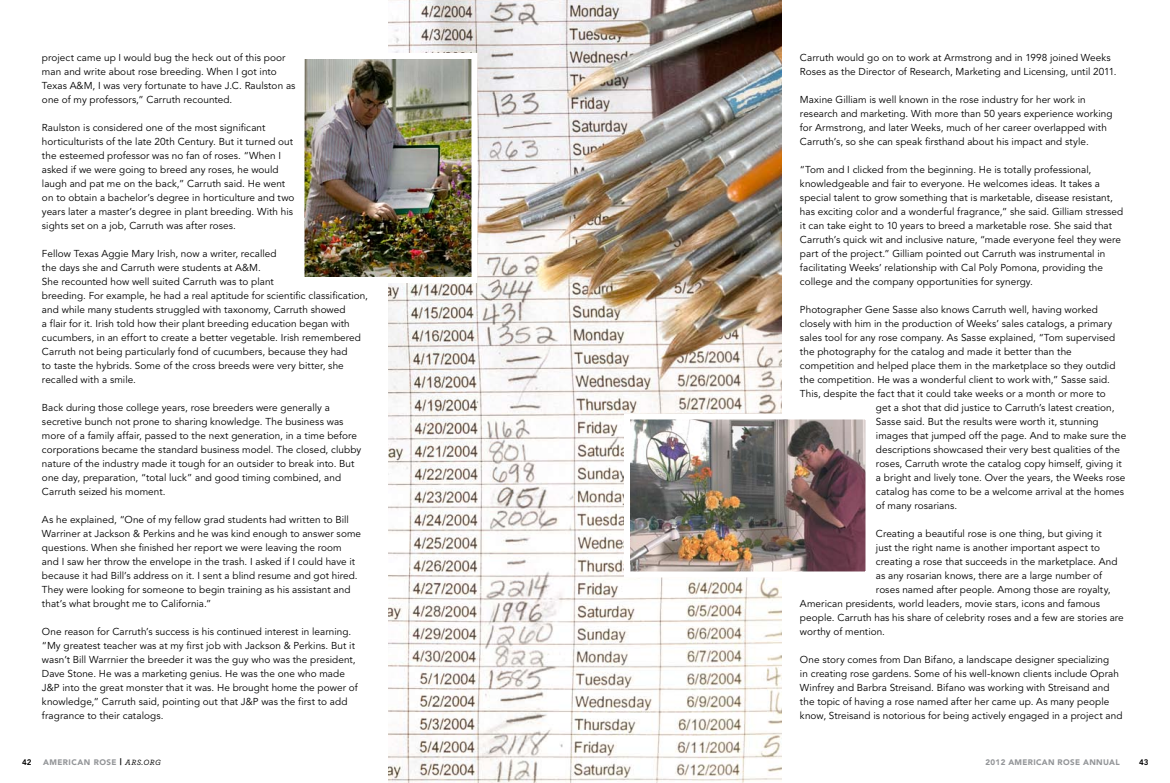
<style>
.page{position:relative;width:1170px;height:783px;background:#fff}
.page>*{position:absolute;margin:0;border:0;box-sizing:border-box;transform-origin:0 0}
.t1{font:10px/14px "Avenir";letter-spacing:.005em;color:#000}
.t2{font:900 8px "Avenir";letter-spacing:.04em;color:#939598}
.t3{font:900 8px "Avenir";letter-spacing:.06em;color:#939598}
.t4{font:800 8px "Avenir";color:#000}
.s1{font-weight:800;font-size:9px;color:#000}
.s2{font-family:"Archer";font-weight:500;font-style:italic;color:#000}
</style>
<div class="page">
<img style="left:388px;top:0;width:394px;height:783px">
<img style="left:305px;top:60px;width:166px;height:216px">
<div style="left:298px;top:53px;width:180px;height:230px;border:6px solid #fff"></div>
<img style="left:631px;top:420px;width:234px;height:150px">
<div style="left:624px;top:413px;width:248px;height:164px;border:6px solid #fff"></div>
<p class="t1" style="left:42px;top:50px;width:255px">project came up I would bug the heck out of this poor man and write about rose breeding. When I got into Texas A&amp;M, I was very fortunate to have J.C. Raulston as one of my professors,” Carruth recounted.</p>
<p class="t1" style="left:42px;top:120px;width:254px">Raulston is considered one of the most significant horticulturists of the late 20th Century. But it turned out the esteemed professor was no fan of roses. “When I asked if we were going to breed any roses, he would laugh and pat me on the back,” Carruth said. He went on to obtain a bachelor’s degree in horticulture and two years later a master’s degree in plant breeding. With his sights set on a job, Carruth was after roses.</p>
<p class="t1" style="left:42px;top:246px;width:328px">Fellow Texas Aggie Mary Irish, now a writer, recalled<br>the days she and Carruth were students at A&amp;M.<br>She recounted how well suited Carruth was to plant<br>breeding. For example, he had a real aptitude for scientific classification, and while many students struggled with taxonomy, Carruth showed<br>a flair for it. Irish told how their plant breeding education began with cucumbers, in an effort to create a better vegetable. Irish remembered Carruth not being particularly fond of cucumbers, because they had<br>to taste the hybrids. Some of the cross breeds were very bitter, she recalled with a smile.</p>
<p class="t1" style="left:42px;top:400px;width:321px">Back during those college years, rose breeders were generally a secretive bunch not prone to sharing knowledge. The business was more of a family affair, passed to the next generation, in a time before corporations became the standard business model. The closed, clubby nature of the industry made it tough for an outsider to break into. But one day, preparation, “total luck” and good timing combined, and Carruth seized his moment.</p>
<p class="t1" style="left:42px;top:512px;width:321px">As he explained, “One of my fellow grad students had written to Bill Warriner at Jackson &amp; Perkins and he was kind enough to answer some questions. When she finished her report we were leaving the room<br>and I saw her throw the envelope in the trash. I asked if I could have it because it had Bill’s address on it. I sent a blind resume and got hired.<br>They were looking for someone to begin training as his assistant and that’s what brought me to California.”</p>
<p class="t1" style="left:42px;top:624px;width:317px">One reason for Carruth’s success is his continued interest in learning. “My greatest teacher was at my first job with Jackson &amp; Perkins. But it wasn’t Bill Warrnier the breeder it was the guy who was the president, Dave Stone. He was a marketing genius. He was the one who made J&amp;P into the great monster that it was. He brought home the power of knowledge,” Carruth said, pointing out that J&amp;P was the first to add fragrance to their catalogs.</p>
<p class="t1" style="left:800px;top:50px;width:318px">Carruth would go on to work at Armstrong and in 1998 joined Weeks<br>Roses as the Director of Research, Marketing and Licensing, until 2011.</p>
<p class="t1" style="left:800px;top:92px;width:314px">Maxine Gilliam is well known in the rose industry for her work in research and marketing. With more than 50 years experience working for Armstrong, and later Weeks, much of her career overlapped with Carruth’s, so she can speak firsthand about his impact and style.</p>
<p class="t1" style="left:800px;top:162px;width:325px">“Tom and I clicked from the beginning. He is totally professional, knowledgeable and fair to everyone. He welcomes ideas. It takes a special talent to grow something that is marketable, disease resistant, has exciting color and a wonderful fragrance,” she said. Gilliam stressed it can take eight to 10 years to breed a marketable rose. She said that Carruth’s quick wit and inclusive nature, “made everyone feel they were part of the project.” Gilliam pointed out Carruth was instrumental in facilitating Weeks’ relationship with Cal Poly Pomona, providing the college and the company opportunities for synergy.</p>
<p class="t1" style="left:800px;top:302px;width:299px">Photographer Gene Sasse also knows Carruth well, having worked</p>
<p class="t1" style="left:800px;top:316px;width:314px">closely with him in the production of Weeks’ sales catalogs, a primary</p>
<p class="t1" style="left:800px;top:330px;width:317px">sales tool for any rose company. As Sasse explained, “Tom supervised</p>
<p class="t1" style="left:800px;top:344px;width:273px">the photography for the catalog and made it better than the</p>
<p class="t1" style="left:800px;top:358px;width:317px">competition and helped place them in the marketplace so they outdid</p>
<p class="t1" style="left:800px;top:372px;width:312px">the competition. He was a wonderful client to work with,” Sasse said.</p>
<p class="t1" style="left:800px;top:386px;width:307px">This, despite the fact that it could take weeks or a month or more to</p>
<p class="t1" style="left:876px;top:400px;width:240px">get a shot that did justice to Carruth’s latest creation,</p>
<p class="t1" style="left:876px;top:414px;width:224px">Sasse said. But the results were worth it, stunning</p>
<p class="t1" style="left:876px;top:428px;width:252px">images that jumped off the page. And to make sure the</p>
<p class="t1" style="left:876px;top:442px;width:246px">descriptions showcased their very best qualities of the</p>
<p class="t1" style="left:876px;top:456px;width:247px">roses, Carruth wrote the catalog copy himself, giving it</p>
<p class="t1" style="left:876px;top:470px;width:251px">a bright and lively tone. Over the years, the Weeks rose</p>
<p class="t1" style="left:876px;top:484px;width:250px">catalog has come to be a welcome arrival at the homes</p>
<p class="t1" style="left:876px;top:498px;width:83px">of many rosarians.</p>
<p class="t1" style="left:876px;top:526px;width:227px">Creating a beautiful rose is one thing, but giving it</p>
<p class="t1" style="left:876px;top:540px;width:226px">just the right name is another important aspect to</p>
<p class="t1" style="left:876px;top:554px;width:243px">creating a rose that succeeds in the marketplace. And</p>
<p class="t1" style="left:876px;top:568px;width:227px">as any rosarian knows, there are a large number of</p>
<p class="t1" style="left:876px;top:582px;width:236px">roses named after people. Among those are royalty,</p>
<p class="t1" style="left:800px;top:596px;width:302px">American presidents, world leaders, movie stars, icons and famous</p>
<p class="t1" style="left:800px;top:610px;width:325px">people. Carruth has his share of celebrity roses and a few are stories are</p>
<p class="t1" style="left:800px;top:624px;width:87px">worthy of mention.</p>
<p class="t1" style="left:800px;top:652px;width:324px">One story comes from Dan Bifano, a landscape designer specializing<br>in creating rose gardens. Some of his well-known clients include Oprah Winfrey and Barbra Streisand. Bifano was working with Streisand and the topic of having a rose named after her came up. As many people know, Streisand is notorious for being actively engaged in a project and</p>
<p class="t4" style="left:22px;top:758px;width:11px">42</p>
<p class="t3" style="left:43px;top:757px;width:119px">AMERICAN ROSE <span class="s1">|</span> <span class="s2">ARS.ORG</span></p>
<p class="t2" style="left:986px;top:757px;width:136px">2012 AMERICAN ROSE ANNUAL</p>
<p class="t4" style="left:1139px;top:758px;width:11px">43</p>
</div>
